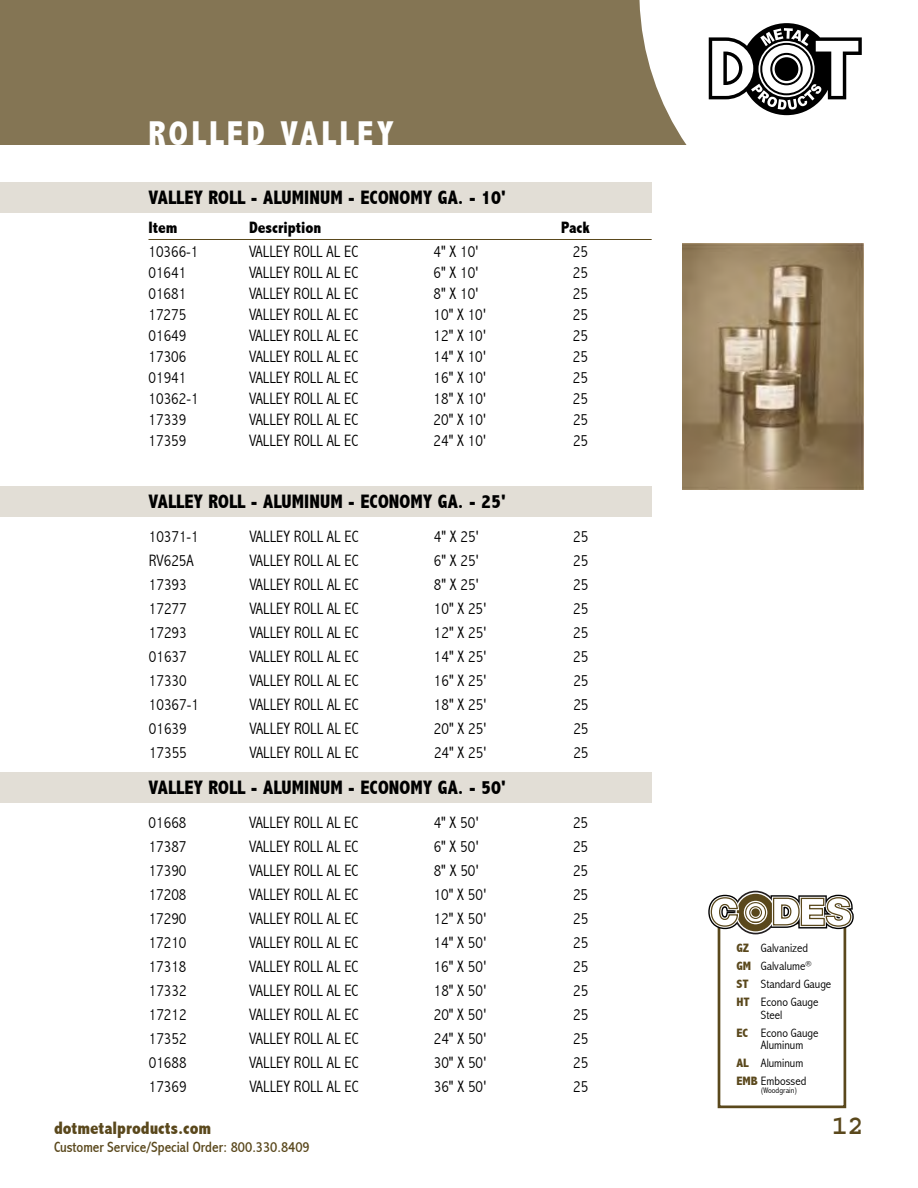
<style>
.page{position:relative;width:918px;height:1188px;background:#fff}
.page>*{position:absolute;margin:0;border:0;box-sizing:border-box;transform-origin:0 0}
.t1{font:800 condensed 34.5px "Abadi";letter-spacing:.1em;color:#fff}
.t2{font:700 27px "Courier";color:#5a481c}
.t3{font:800 condensed 19.5px "Abadi";letter-spacing:.005em;color:#000}
.t4{font:800 condensed 18px "Abadi";color:#5a481c}
.t5{font:300 condensed 16.5px "Abadi";color:#000}
.t6{font:800 condensed 16.5px "Abadi";color:#000}
.t7{font:condensed 15px "Abadi";color:#5a481c}
.t8{font:300 condensed 12.15px/18.1px "Abadi";color:#000;scale:1.08 1}
.t9{font:300 condensed 8.1px "Abadi";color:#000;scale:1.08 1}
.s1{font-weight:800;color:#5a481c}
</style>
<div class="page">
<div style="left:0;top:0;width:687px;height:145px;background:#847554"></div>
<svg style="left:709px;top:23px;width:153px;height:92px"></svg>
<div style="left:0;top:182px;width:652px;height:31px;background:#e2ded6"></div>
<div style="left:0;top:486px;width:652px;height:31px;background:#e2ded6"></div>
<div style="left:0;top:772px;width:652px;height:31px;background:#e2ded6"></div>
<hr style="left:148px;top:239px;width:504px;height:1px;background:#5a481c">
<img style="left:683px;top:243px;width:181px;height:246px">
<div style="left:718px;top:922px;width:128px;height:186px;border:3px solid #5a481c"></div>
<svg style="left:708px;top:891px;width:146px;height:43px"></svg>
<h1 class="t1" style="left:148px;top:114px;width:247px">ROLLED VALLEY</h1>
<p class="t3" style="left:148px;top:186px;width:359px">VALLEY ROLL - ALUMINUM - ECONOMY GA. - 10'</p>
<p class="t6" style="left:148px;top:218px;width:31px">Item</p>
<p class="t6" style="left:249px;top:218px;width:74px">Description</p>
<p class="t6" style="left:561px;top:218px;width:30px">Pack</p>
<p class="t5" style="left:148px;top:241px;width:51px">10366-1</p>
<p class="t5" style="left:249px;top:241px;width:111px">VALLEY ROLL AL EC</p>
<p class="t5" style="left:434px;top:241px;width:47px">4" X 10'</p>
<p class="t5" style="left:573px;top:241px;width:17px">25</p>
<p class="t5" style="left:149px;top:262px;width:39px">01641</p>
<p class="t5" style="left:249px;top:262px;width:111px">VALLEY ROLL AL EC</p>
<p class="t5" style="left:434px;top:262px;width:47px">6" X 10'</p>
<p class="t5" style="left:573px;top:262px;width:17px">25</p>
<p class="t5" style="left:149px;top:283px;width:39px">01681</p>
<p class="t5" style="left:249px;top:283px;width:111px">VALLEY ROLL AL EC</p>
<p class="t5" style="left:434px;top:283px;width:47px">8" X 10'</p>
<p class="t5" style="left:573px;top:283px;width:17px">25</p>
<p class="t5" style="left:149px;top:304px;width:39px">17275</p>
<p class="t5" style="left:249px;top:304px;width:111px">VALLEY ROLL AL EC</p>
<p class="t5" style="left:434px;top:304px;width:54px">10" X 10'</p>
<p class="t5" style="left:573px;top:304px;width:17px">25</p>
<p class="t5" style="left:149px;top:325px;width:39px">01649</p>
<p class="t5" style="left:249px;top:325px;width:111px">VALLEY ROLL AL EC</p>
<p class="t5" style="left:434px;top:325px;width:54px">12" X 10'</p>
<p class="t5" style="left:573px;top:325px;width:17px">25</p>
<p class="t5" style="left:149px;top:346px;width:39px">17306</p>
<p class="t5" style="left:249px;top:346px;width:111px">VALLEY ROLL AL EC</p>
<p class="t5" style="left:434px;top:346px;width:54px">14" X 10'</p>
<p class="t5" style="left:573px;top:346px;width:17px">25</p>
<p class="t5" style="left:149px;top:367px;width:39px">01941</p>
<p class="t5" style="left:249px;top:367px;width:111px">VALLEY ROLL AL EC</p>
<p class="t5" style="left:434px;top:367px;width:54px">16" X 10'</p>
<p class="t5" style="left:573px;top:367px;width:17px">25</p>
<p class="t5" style="left:149px;top:388px;width:51px">10362-1</p>
<p class="t5" style="left:249px;top:388px;width:111px">VALLEY ROLL AL EC</p>
<p class="t5" style="left:434px;top:388px;width:54px">18" X 10'</p>
<p class="t5" style="left:573px;top:388px;width:17px">25</p>
<p class="t5" style="left:149px;top:409px;width:39px">17339</p>
<p class="t5" style="left:249px;top:409px;width:111px">VALLEY ROLL AL EC</p>
<p class="t5" style="left:434px;top:409px;width:54px">20" X 10'</p>
<p class="t5" style="left:573px;top:409px;width:17px">25</p>
<p class="t5" style="left:149px;top:430px;width:39px">17359</p>
<p class="t5" style="left:249px;top:430px;width:111px">VALLEY ROLL AL EC</p>
<p class="t5" style="left:434px;top:430px;width:54px">24" X 10'</p>
<p class="t5" style="left:573px;top:430px;width:17px">25</p>
<p class="t3" style="left:148px;top:490px;width:359px">VALLEY ROLL - ALUMINUM - ECONOMY GA. - 25'</p>
<p class="t5" style="left:149px;top:526px;width:51px">10371-1</p>
<p class="t5" style="left:249px;top:526px;width:111px">VALLEY ROLL AL EC</p>
<p class="t5" style="left:434px;top:526px;width:47px">4" X 25'</p>
<p class="t5" style="left:573px;top:526px;width:17px">25</p>
<p class="t5" style="left:149px;top:550px;width:46px">RV625A</p>
<p class="t5" style="left:249px;top:550px;width:111px">VALLEY ROLL AL EC</p>
<p class="t5" style="left:434px;top:550px;width:47px">6" X 25'</p>
<p class="t5" style="left:573px;top:550px;width:17px">25</p>
<p class="t5" style="left:149px;top:575px;width:39px">17393</p>
<p class="t5" style="left:249px;top:575px;width:111px">VALLEY ROLL AL EC</p>
<p class="t5" style="left:434px;top:575px;width:47px">8" X 25'</p>
<p class="t5" style="left:573px;top:575px;width:17px">25</p>
<p class="t5" style="left:149px;top:599px;width:39px">17277</p>
<p class="t5" style="left:249px;top:599px;width:111px">VALLEY ROLL AL EC</p>
<p class="t5" style="left:434px;top:599px;width:54px">10" X 25'</p>
<p class="t5" style="left:573px;top:599px;width:17px">25</p>
<p class="t5" style="left:149px;top:623px;width:39px">17293</p>
<p class="t5" style="left:249px;top:623px;width:111px">VALLEY ROLL AL EC</p>
<p class="t5" style="left:434px;top:623px;width:54px">12" X 25'</p>
<p class="t5" style="left:573px;top:623px;width:17px">25</p>
<p class="t5" style="left:149px;top:647px;width:39px">01637</p>
<p class="t5" style="left:249px;top:647px;width:111px">VALLEY ROLL AL EC</p>
<p class="t5" style="left:434px;top:647px;width:54px">14" X 25'</p>
<p class="t5" style="left:573px;top:647px;width:17px">25</p>
<p class="t5" style="left:149px;top:671px;width:39px">17330</p>
<p class="t5" style="left:249px;top:671px;width:111px">VALLEY ROLL AL EC</p>
<p class="t5" style="left:434px;top:671px;width:54px">16" X 25'</p>
<p class="t5" style="left:573px;top:671px;width:17px">25</p>
<p class="t5" style="left:149px;top:695px;width:51px">10367-1</p>
<p class="t5" style="left:249px;top:695px;width:111px">VALLEY ROLL AL EC</p>
<p class="t5" style="left:434px;top:695px;width:54px">18" X 25'</p>
<p class="t5" style="left:573px;top:695px;width:17px">25</p>
<p class="t5" style="left:149px;top:719px;width:39px">01639</p>
<p class="t5" style="left:249px;top:719px;width:111px">VALLEY ROLL AL EC</p>
<p class="t5" style="left:434px;top:719px;width:54px">20" X 25'</p>
<p class="t5" style="left:573px;top:719px;width:17px">25</p>
<p class="t5" style="left:149px;top:743px;width:39px">17355</p>
<p class="t5" style="left:250px;top:743px;width:111px">VALLEY ROLL AL EC</p>
<p class="t5" style="left:434px;top:743px;width:54px">24" X 25'</p>
<p class="t5" style="left:573px;top:743px;width:17px">25</p>
<p class="t3" style="left:148px;top:777px;width:359px">VALLEY ROLL - ALUMINUM - ECONOMY GA. - 50'</p>
<p class="t5" style="left:149px;top:813px;width:39px">01668</p>
<p class="t5" style="left:249px;top:813px;width:111px">VALLEY ROLL AL EC</p>
<p class="t5" style="left:434px;top:813px;width:47px">4" X 50'</p>
<p class="t5" style="left:573px;top:813px;width:17px">25</p>
<p class="t5" style="left:149px;top:837px;width:39px">17387</p>
<p class="t5" style="left:249px;top:837px;width:111px">VALLEY ROLL AL EC</p>
<p class="t5" style="left:434px;top:837px;width:47px">6" X 50'</p>
<p class="t5" style="left:573px;top:837px;width:17px">25</p>
<p class="t5" style="left:149px;top:861px;width:39px">17390</p>
<p class="t5" style="left:249px;top:861px;width:111px">VALLEY ROLL AL EC</p>
<p class="t5" style="left:434px;top:861px;width:47px">8" X 50'</p>
<p class="t5" style="left:573px;top:861px;width:17px">25</p>
<p class="t5" style="left:149px;top:885px;width:39px">17208</p>
<p class="t5" style="left:249px;top:885px;width:111px">VALLEY ROLL AL EC</p>
<p class="t5" style="left:434px;top:885px;width:54px">10" X 50'</p>
<p class="t5" style="left:573px;top:885px;width:17px">25</p>
<p class="t5" style="left:149px;top:909px;width:39px">17290</p>
<p class="t5" style="left:249px;top:909px;width:111px">VALLEY ROLL AL EC</p>
<p class="t5" style="left:434px;top:909px;width:54px">12" X 50'</p>
<p class="t5" style="left:573px;top:909px;width:17px">25</p>
<p class="t5" style="left:149px;top:933px;width:39px">17210</p>
<p class="t5" style="left:249px;top:933px;width:111px">VALLEY ROLL AL EC</p>
<p class="t5" style="left:434px;top:933px;width:54px">14" X 50'</p>
<p class="t5" style="left:573px;top:933px;width:17px">25</p>
<p class="t5" style="left:149px;top:957px;width:39px">17318</p>
<p class="t5" style="left:249px;top:957px;width:111px">VALLEY ROLL AL EC</p>
<p class="t5" style="left:434px;top:957px;width:54px">16" X 50'</p>
<p class="t5" style="left:573px;top:957px;width:17px">25</p>
<p class="t5" style="left:149px;top:981px;width:39px">17332</p>
<p class="t5" style="left:249px;top:981px;width:111px">VALLEY ROLL AL EC</p>
<p class="t5" style="left:434px;top:981px;width:54px">18" X 50'</p>
<p class="t5" style="left:573px;top:981px;width:17px">25</p>
<p class="t5" style="left:149px;top:1005px;width:39px">17212</p>
<p class="t5" style="left:249px;top:1005px;width:111px">VALLEY ROLL AL EC</p>
<p class="t5" style="left:434px;top:1005px;width:54px">20" X 50'</p>
<p class="t5" style="left:573px;top:1005px;width:17px">25</p>
<p class="t5" style="left:149px;top:1029px;width:39px">17352</p>
<p class="t5" style="left:249px;top:1029px;width:111px">VALLEY ROLL AL EC</p>
<p class="t5" style="left:434px;top:1029px;width:54px">24" X 50'</p>
<p class="t5" style="left:573px;top:1029px;width:17px">25</p>
<p class="t5" style="left:149px;top:1053px;width:39px">01688</p>
<p class="t5" style="left:249px;top:1053px;width:111px">VALLEY ROLL AL EC</p>
<p class="t5" style="left:434px;top:1053px;width:54px">30" X 50'</p>
<p class="t5" style="left:573px;top:1053px;width:17px">25</p>
<p class="t5" style="left:149px;top:1077px;width:39px">17369</p>
<p class="t5" style="left:249px;top:1077px;width:111px">VALLEY ROLL AL EC</p>
<p class="t5" style="left:434px;top:1077px;width:54px">36" X 50'</p>
<p class="t5" style="left:573px;top:1077px;width:17px">25</p>
<p class="t8" style="left:736px;top:939px;width:89px"><span class="s1">GZ</span> Galvanized<br><span class="s1">GM</span> Galvalume<sup>®<br></sup><span class="s1">ST</span> Standard Gauge<br><span class="s1">HT</span> Econo Gauge</p>
<p class="t8" style="left:736px;top:1005px;width:77px;text-indent:25px">Steel<br><span class="s1">EC</span> Econo Gauge</p>
<p class="t8" style="left:736px;top:1036px;width:66px;text-indent:25px">Aluminum<br><span class="s1">AL</span> Aluminum<br><span class="s1">EMB</span> Embossed</p>
<p class="t9" style="left:761px;top:1086px;width:35px">(Woodgrain)</p>
<p class="t4" style="left:54px;top:1118px;width:159px">dotmetalproducts.com</p>
<h2 class="t2" style="left:832px;top:1112px;width:34px">12</h2>
<p class="t7" style="left:54px;top:1138px;width:257px">Customer Service/Special Order: 800.330.8409</p>
</div>
